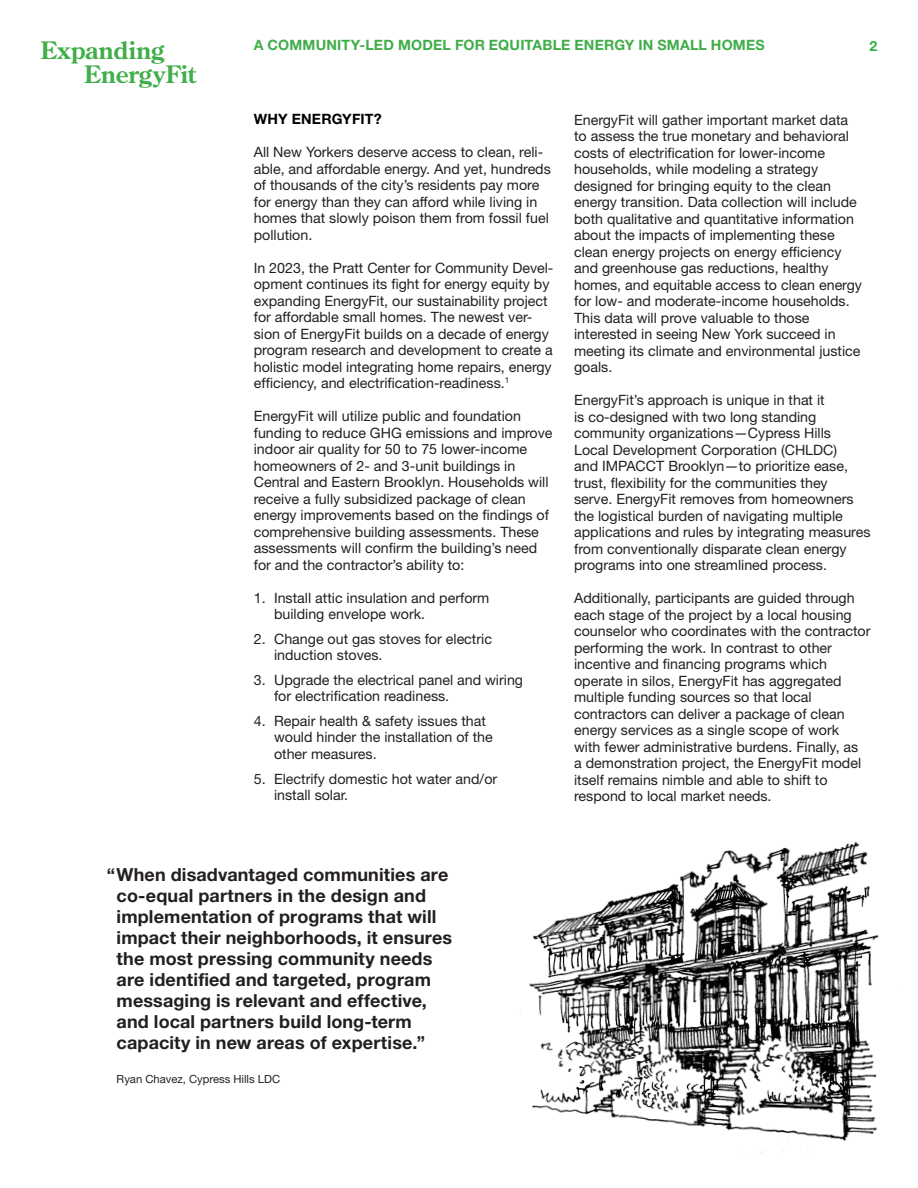
<style>
.page{position:relative;width:918px;height:1188px;background:#fff}
.page>*{position:absolute;margin:0;border:0;box-sizing:border-box;transform-origin:0 0}
.t1{font:700 24px/24px "Century Old Style Std";letter-spacing:.01em;color:#40ae49}
.t2{font:700 18px/21px "Helvetica Neue LT Pro";letter-spacing:.01em;color:#231f20}
.t3{font:14.25px/16.5px "Helvetica Neue LT Pro";color:#231f20}
.t4{font:700 14.25px "Helvetica Neue LT Pro";letter-spacing:.015em;color:#40ae49}
.Heading{font:700 14.25px "Helvetica Neue LT Pro";letter-spacing:.015em;color:#000}
.t5{font:11.25px "Helvetica Neue LT Pro";color:#231f20}
</style>
<div class="page">
<img style="left:519px;top:842px;width:360px;height:311px">
<h1 class="t1" style="left:84px;top:38px;width:113px;text-indent:-44px">Expanding<br>EnergyFit</h1>
<p class="t4" style="left:254px;top:37px;width:513px">A COMMUNITY-LED MODEL FOR EQUITABLE ENERGY IN SMALL HOMES</p>
<p class="t4" style="left:870px;top:37px;width:9px">2</p>
<p class="Heading" style="left:254px;top:110px;width:129px">WHY ENERGYFIT?</p>
<p class="t3" style="left:254px;top:144px;width:299px">All New Yorkers deserve access to clean, reli&shy;able, and affordable energy. And yet, hundreds of thousands of the city’s residents pay more for energy than they can afford while living in homes that slowly poison them from fossil fuel pollution.</p>
<p class="t3" style="left:254px;top:259px;width:301px">In 2023, the Pratt Center for Community Devel&shy;opment continues its fight for energy equity by expanding EnergyFit, our sustainability project for affordable small homes. The newest ver&shy;sion of EnergyFit builds on a decade of energy program research and development to create a holistic model integrating home repairs, energy efficiency, and electrification-readiness.<sup>1</sup></p>
<p class="t3" style="left:254px;top:408px;width:300px">EnergyFit will utilize public and foundation funding to reduce GHG emissions and improve indoor air quality for 50 to 75 lower-income homeowners of 2- and 3-unit buildings in Central and Eastern Brooklyn. Households will receive a fully subsidized package of clean energy improvements based on the findings of comprehensive building assessments. These assessments will confirm the building’s need for and the contractor’s ability to:</p>
<p class="t3" style="left:274px;top:589px;width:217px;text-indent:-20px">1. Install attic insulation and perform building envelope work.</p>
<p class="t3" style="left:274px;top:630px;width:219px;text-indent:-20px">2. Change out gas stoves for electric induction stoves.</p>
<p class="t3" style="left:274px;top:671px;width:251px;text-indent:-20px">3. Upgrade the electrical panel and wiring for electrification readiness.</p>
<p class="t3" style="left:274px;top:712px;width:220px;text-indent:-20px">4. Repair health &amp; safety issues that would hinder the installation of the other measures.</p>
<p class="t3" style="left:274px;top:770px;width:225px;text-indent:-20px">5. Electrify domestic hot water and/or install solar.</p>
<p class="t3" style="left:574px;top:111px;width:289px">EnergyFit will gather important market data to assess the true monetary and behavioral costs of electrification for lower-income households, while modeling a strategy designed for bringing equity to the clean energy transition. Data collection will include both qualitative and quantitative information about the impacts of implementing these clean energy projects on energy efficiency and greenhouse gas reductions, healthy homes, and equitable access to clean energy for low- and moderate-income households.<br>This data will prove valuable to those interested in seeing New York succeed in meeting its climate and environmental justice goals.</p>
<p class="t3" style="left:574px;top:391px;width:298px">EnergyFit’s approach is unique in that it<br>is co-designed with two long standing community organizations—Cypress Hills<br>Local Development Corporation (CHLDC)<br>and IMPACCT Brooklyn—to prioritize ease, trust, flexibility for the communities they<br>serve. EnergyFit removes from homeowners the logistical burden of navigating multiple applications and rules by integrating measures from conventionally disparate clean energy programs into one streamlined process.</p>
<p class="t3" style="left:574px;top:589px;width:298px">Additionally, participants are guided through each stage of the project by a local housing counselor who coordinates with the contractor performing the work. In contrast to other incentive and financing programs which operate in silos, EnergyFit has aggregated multiple funding sources so that local contractors can deliver a package of clean energy services as a single scope of work<br>with fewer administrative burdens. Finally, as<br>a demonstration project, the EnergyFit model itself remains nimble and able to shift to respond to local market needs.</p>
<p class="t2" style="left:117px;top:864px;width:337px;text-indent:-10px">“When disadvantaged communities are co-equal partners in the design and implementation of programs that will impact their neighborhoods, it ensures the most pressing community needs are identified and targeted, program messaging is relevant and effective, and local partners build long-term capacity in new areas of expertise.”</p>
<p class="t5" style="left:117px;top:1072px;width:165px">Ryan Chavez, Cypress Hills LDC</p>
</div>
